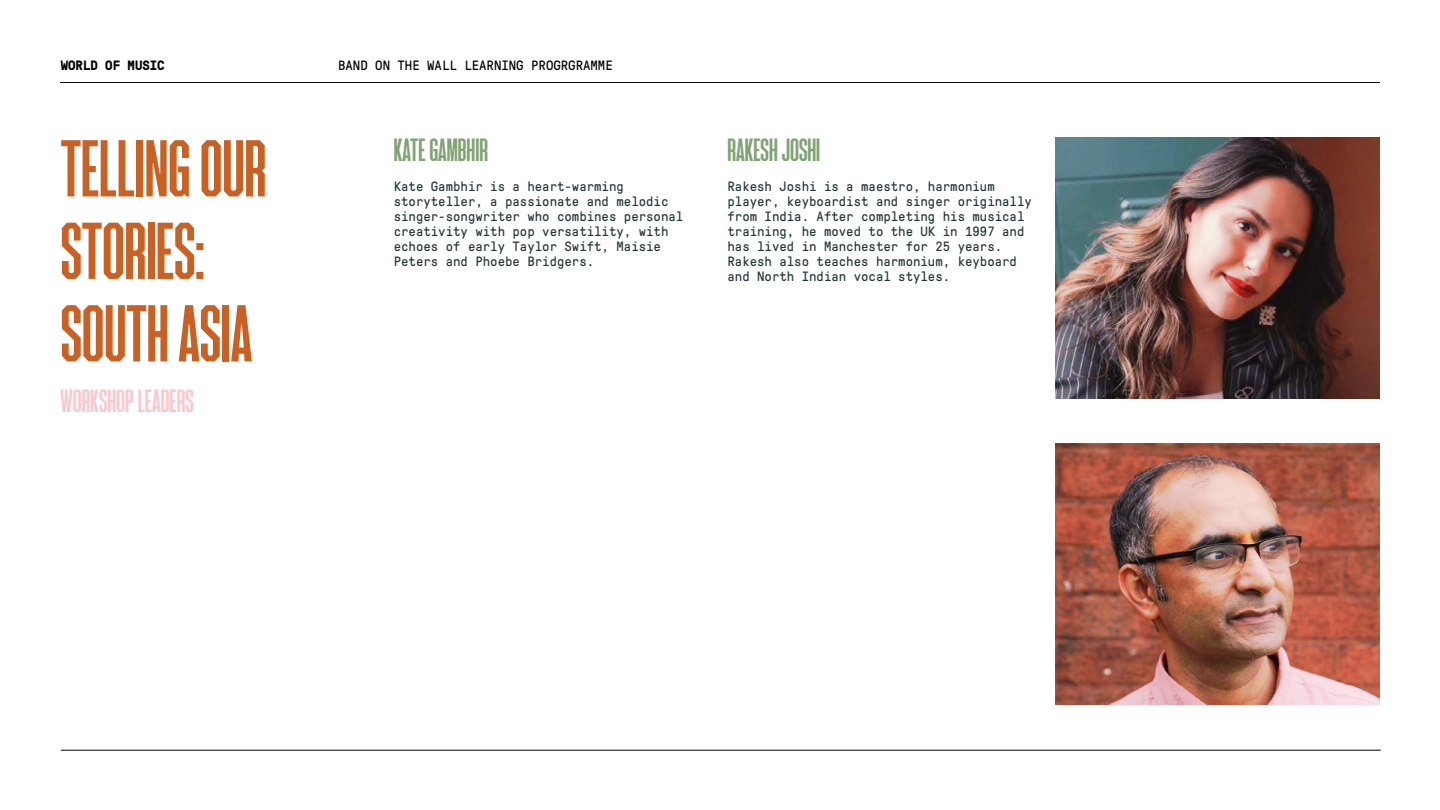
<style>
.page{position:relative;width:1440px;height:810px;background:#fff}
.page>*{position:absolute;margin:0;border:0;box-sizing:border-box;transform-origin:0 0}
.t1{font:700 extra-condensed 75px/82.5px "F37 Stout";color:#c96124}
.t2{font:700 extra-condensed 30px "F37 Stout";color:#82a375}
.t3{font:700 extra-condensed 30px "F37 Stout";color:#f7c9d1}
.t4{font:13.5px/15px "GT Pressura Mono";color:#243636}
.t5{font:13.5px "GT Pressura Mono";color:#000}
.t6{font:700 13.5px "GT Pressura Mono";color:#000}
</style>
<div class="page">
<hr style="left:60px;top:82px;width:1320px;height:1px;background:#000">
<hr style="left:61px;top:750px;width:1320px;height:1px;background:#000">
<img style="left:1055px;top:137px;width:325px;height:262px">
<img style="left:1055px;top:443px;width:325px;height:262px">
<p class="t6" style="left:61px;top:58px;width:105px">WORLD OF MUSIC</p>
<p class="t5" style="left:338px;top:58px;width:276px">BAND ON THE WALL LEARNING PROGRGRAMME</p>
<h1 class="t1" style="left:61px;top:126px;width:207px">TELLING OUR<br>STORIES:<br>SOUTH ASIA</h1>
<h2 class="t2" style="left:394px;top:132px;width:96px">KATE GAMBHIR</h2>
<p class="t4" style="left:394px;top:179px;width:291px">Kate Gambhir is a heart-warming storyteller, a passionate and melodic singer-songwriter who combines personal creativity with pop versatility, with echoes of early Taylor Swift, Maisie Peters and Phoebe Bridgers.</p>
<h2 class="t3" style="left:60px;top:383px;width:135px">WORKSHOP LEADERS</h2>
<h2 class="t2" style="left:728px;top:131px;width:94px">RAKESH JOSHI</h2>
<p class="t4" style="left:728px;top:179px;width:306px">Rakesh Joshi is a maestro, harmonium player, keyboardist and singer originally from India. After completing his musical training, he moved to the UK in 1997 and has lived in Manchester for 25 years.<br>Rakesh also teaches harmonium, keyboard and North Indian vocal styles.</p>
</div>
